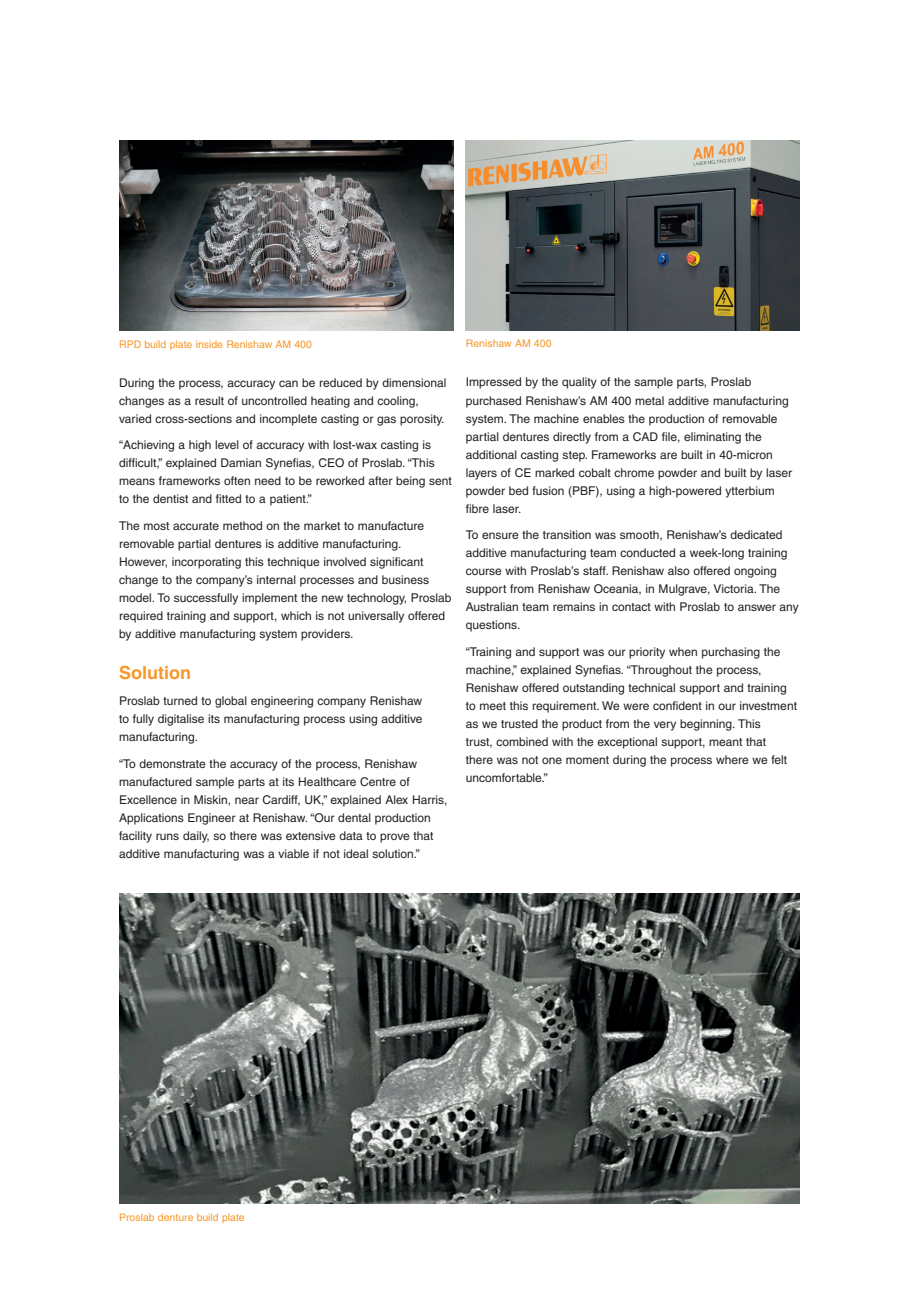
<style>
.page{position:relative;width:919px;height:1289px;background:#fff}
.page>*{position:absolute;margin:0;border:0;box-sizing:border-box;transform-origin:0 0}
.t1{font:700 18px "Helvetica";color:#f79727}
.t2{font:12px/18px "Helvetica";color:#231f20}
.t3{font:10.5px "Helvetica";color:#f79727}
</style>
<div class="page">
<img style="left:119px;top:893px;width:680px;height:310px">
<img style="left:466px;top:140px;width:333px;height:191px">
<img style="left:119px;top:140px;width:334px;height:191px">
<p class="t3" style="left:119px;top:338px;width:194px">RPD build plate inside Renishaw AM 400</p>
<p class="t2" style="left:119px;top:373px;width:329px">During the process, accuracy can be reduced by dimensional changes as a result of uncontrolled heating and cooling, varied cross-sections and incomplete casting or gas porosity.</p>
<p class="t2" style="left:119px;top:436px;width:334px">“Achieving a high level of accuracy with lost-wax casting is difficult,” explained Damian Synefias, CEO of Proslab. “This means frameworks often need to be reworked after being sent to the dentist and fitted to a patient.”</p>
<p class="t2" style="left:119px;top:516px;width:334px">The most accurate method on the market to manufacture removable partial dentures is additive manufacturing.<br>However, incorporating this technique involved significant change to the company’s internal processes and business model. To successfully implement the new technology, Proslab required training and support, which is not universally offered by additive manufacturing system providers.</p>
<h1 class="t1" style="left:119px;top:661px;width:73px">Solution</h1>
<p class="t2" style="left:119px;top:692px;width:305px;text-align:justify">Proslab turned to global engineering company Renishaw to fully digitalise its manufacturing process using additive manufacturing.</p>
<p class="t2" style="left:119px;top:754px;width:330px">“To demonstrate the accuracy of the process, Renishaw manufactured sample parts at its Healthcare Centre of Excellence in Miskin, near Cardiff, UK,” explained Alex Harris, Applications Engineer at Renishaw. “Our dental production facility runs daily, so there was extensive data to prove that additive manufacturing was a viable if not ideal solution.”</p>
<p class="t3" style="left:466px;top:337px;width:87px">Renishaw AM 400</p>
<p class="t2" style="left:466px;top:373px;width:328px">Impressed by the quality of the sample parts, Proslab purchased Renishaw’s AM 400 metal additive manufacturing system. The machine enables the production of removable partial dentures directly from a CAD file, eliminating the additional casting step. Frameworks are built in 40-micron layers of CE marked cobalt chrome powder and built by laser powder bed fusion (PBF), using a high-powered ytterbium fibre laser.</p>
<p class="t2" style="left:466px;top:526px;width:334px">To ensure the transition was smooth, Renishaw’s dedicated additive manufacturing team conducted a week-long training course with Proslab’s staff. Renishaw also offered ongoing support from Renishaw Oceania, in Mulgrave, Victoria. The Australian team remains in contact with Proslab to answer any questions.</p>
<p class="t2" style="left:466px;top:642px;width:332px">“Training and support was our priority when purchasing the machine,” explained Synefias. “Throughout the process, Renishaw offered outstanding technical support and training to meet this requirement. We were confident in our investment as we trusted the product from the very beginning. This<br>trust, combined with the exceptional support, meant that<br>there was not one moment during the process where we felt uncomfortable.”</p>
<p class="t3" style="left:119px;top:1210px;width:127px">Proslab denture build plate</p>
</div>
